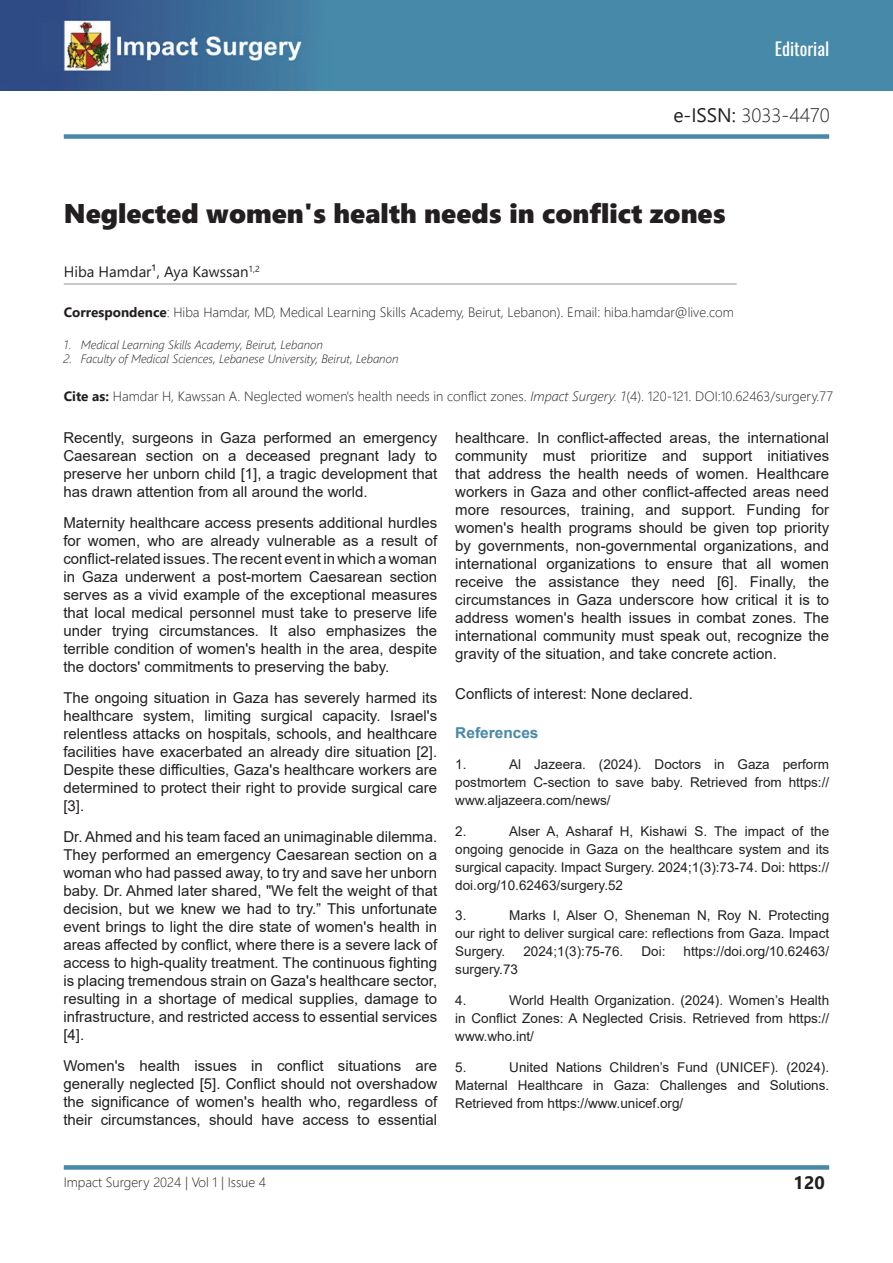
<style>
.page{position:relative;width:893px;height:1263px;background:#fff}
.page>*{position:absolute;margin:0;border:0;box-sizing:border-box;transform-origin:0 0}
.t1{font:27px "Segoe UI Black";color:#231f20}
.t2{font:300 19.5px "Segoe UI";color:#231f20}
.t3{font:18px "Oswald";color:#fff}
.t4{font:700 18px "Segoe UI";color:#231f20}
.t5{font:15px/18px "Arial";color:#231f20;text-align:justify}
.t6{font:15px "Segoe UI";color:#231f20}
.t7{font:700 15px "Arial";color:#4888a8}
.t8{font:13.5px/18px "Arial";color:#231f20;text-align:justify}
.t9{font:300 13.5px "Segoe UI";color:#231f20}
.t10{font:italic 300 12px "Segoe UI";color:#231f20}
.s1{font-weight:400}
.s2{font-weight:700}
.s3{font-style:italic}
</style>
<div class="page">
<img style="left:0;top:0;width:893px;height:91px">
<div style="left:64px;top:1165px;width:765px;height:5px;background:#4888a8"></div>
<hr style="left:64px;top:284px;width:673px;height:1px;background:#939598">
<div style="left:64px;top:134px;width:765px;height:5px;background:#4888a8"></div>
<p class="t3" style="left:775px;top:33px;width:56px">Editorial</p>
<h2 class="t2" style="left:673px;top:96px;width:158px"><span class="s1">e-ISSN:</span> 3033-4470</h2>
<h1 class="t1" style="left:64px;top:194px;width:663px">Neglected women's health needs in conflict zones</h1>
<p class="t6" style="left:64px;top:257px;width:198px">Hiba Hamdar¹, Aya Kawssan<sup>1,2</sup></p>
<p class="t9" style="left:64px;top:299px;width:672px"><span class="s2">Correspondence</span>: Hiba Hamdar, MD, Medical Learning Skills Academy, Beirut, Lebanon). Email: hiba.hamdar@live.com</p>
<p class="t10" style="left:64px;top:333px;width:261px">1. Medical Learning Skills Academy, Beirut, Lebanon</p>
<p class="t10" style="left:64px;top:348px;width:336px">2. Faculty of Medical Sciences, Lebanese University, Beirut, Lebanon</p>
<p class="t9" style="left:64px;top:384px;width:771px"><span class="s2">Cite as:</span> Hamdar H, Kawssan A. Neglected women's health needs in conflict zones. <span class="s3">Impact Surgery. 1</span>(4). 120-121. DOI:10.62463/surgery.77</p>
<p class="t5" style="left:63px;top:429px;width:375px">Recently, surgeons in Gaza performed an emergency Caesarean section on a deceased pregnant lady to preserve her unborn child [1], a tragic development that has drawn attention from all around the world.</p>
<p class="t5" style="left:63px;top:514px;width:375px">Maternity healthcare access presents additional hurdles for women, who are already vulnerable as a result of conflict-related issues. The recent event in which a woman in Gaza underwent a post-mortem Caesarean section serves as a vivid example of the exceptional measures that local medical personnel must take to preserve life under trying circumstances. It also emphasizes the terrible condition of women's health in the area, despite the doctors' commitments to preserving the baby.</p>
<p class="t5" style="left:63px;top:689px;width:375px">The ongoing situation in Gaza has severely harmed its healthcare system, limiting surgical capacity. Israel's relentless attacks on hospitals, schools, and healthcare facilities have exacerbated an already dire situation [2].<br>Despite these difficulties, Gaza's healthcare workers are determined to protect their right to provide surgical care [3].</p>
<p class="t5" style="left:63px;top:827px;width:375px">Dr. Ahmed and his team faced an unimaginable dilemma.<br>They performed an emergency Caesarean section on a woman who had passed away, to try and save her unborn baby. Dr. Ahmed later shared, "We felt the weight of that decision, but we knew we had to try.” This unfortunate event brings to light the dire state of women's health in areas affected by conflict, where there is a severe lack of access to high-quality treatment. The continuous fighting is placing tremendous strain on Gaza's healthcare sector, resulting in a shortage of medical supplies, damage to infrastructure, and restricted access to essential services [4].</p>
<p class="t5" style="left:63px;top:1056px;width:375px">Women's health issues in conflict situations are generally neglected [5]. Conflict should not overshadow the significance of women's health who, regardless of their circumstances, should have access to essential</p>
<p class="t5" style="left:455px;top:429px;width:375px">healthcare. In conflict-affected areas, the international community must prioritize and support initiatives that address the health needs of women. Healthcare workers in Gaza and other conflict-affected areas need more resources, training, and support. Funding for women's health programs should be given top priority by governments, non-governmental organizations, and international organizations to ensure that all women receive the assistance they need [6]. Finally, the circumstances in Gaza underscore how critical it is to address women's health issues in combat zones. The international community must speak out, recognize the gravity of the situation, and take concrete action.</p>
<p class="t5" style="left:455px;top:684px;width:239px">Conflicts of interest: None declared.</p>
<p class="t7" style="left:455px;top:722px;width:85px">References</p>
<p class="t8" style="left:455px;top:755px;width:13px">1.</p>
<p class="t8" style="left:455px;top:755px;width:375px;text-indent:54px">Al Jazeera. (2024). Doctors in Gaza perform postmortem C-section to save baby. Retrieved from https:// www.aljazeera.com/news/</p>
<p class="t8" style="left:455px;top:822px;width:13px">2.</p>
<p class="t8" style="left:455px;top:822px;width:375px;text-indent:54px">Alser A, Asharaf H, Kishawi S. The impact of the ongoing genocide in Gaza on the healthcare system and its surgical capacity. Impact Surgery. 2024;1(3):73-74. Doi: https:// doi.org/10.62463/surgery.52</p>
<p class="t8" style="left:455px;top:906px;width:13px">3.</p>
<p class="t8" style="left:455px;top:906px;width:375px;text-indent:54px">Marks I, Alser O, Sheneman N, Roy N. Protecting our right to deliver surgical care: reflections from Gaza. Impact Surgery.</p>
<p class="t8" style="left:523px;top:942px;width:101px">2024;1(3):75-76.</p>
<p class="t8" style="left:641px;top:942px;width:26px">Doi:</p>
<p class="t8" style="left:684px;top:942px;width:147px">https://doi.org/10.62463/</p>
<p class="t8" style="left:455px;top:960px;width:64px">surgery.73</p>
<p class="t8" style="left:455px;top:991px;width:13px">4.</p>
<p class="t8" style="left:455px;top:991px;width:375px;text-indent:54px">World Health Organization. (2024). Women’s Health in Conflict Zones: A Neglected Crisis. Retrieved from https:// www.who.int/</p>
<p class="t8" style="left:455px;top:1058px;width:13px">5.</p>
<p class="t8" style="left:455px;top:1058px;width:375px;text-indent:54px">United Nations Children’s Fund (UNICEF). (2024).<br>Maternal Healthcare in Gaza: Challenges and Solutions.<br>Retrieved from https://www.unicef.org/</p>
<p class="t9" style="left:64px;top:1169px;width:204px">Impact Surgery 2024 | Vol 1 | Issue 4</p>
<p class="t4" style="left:794px;top:1165px;width:33px">120</p>
</div>
